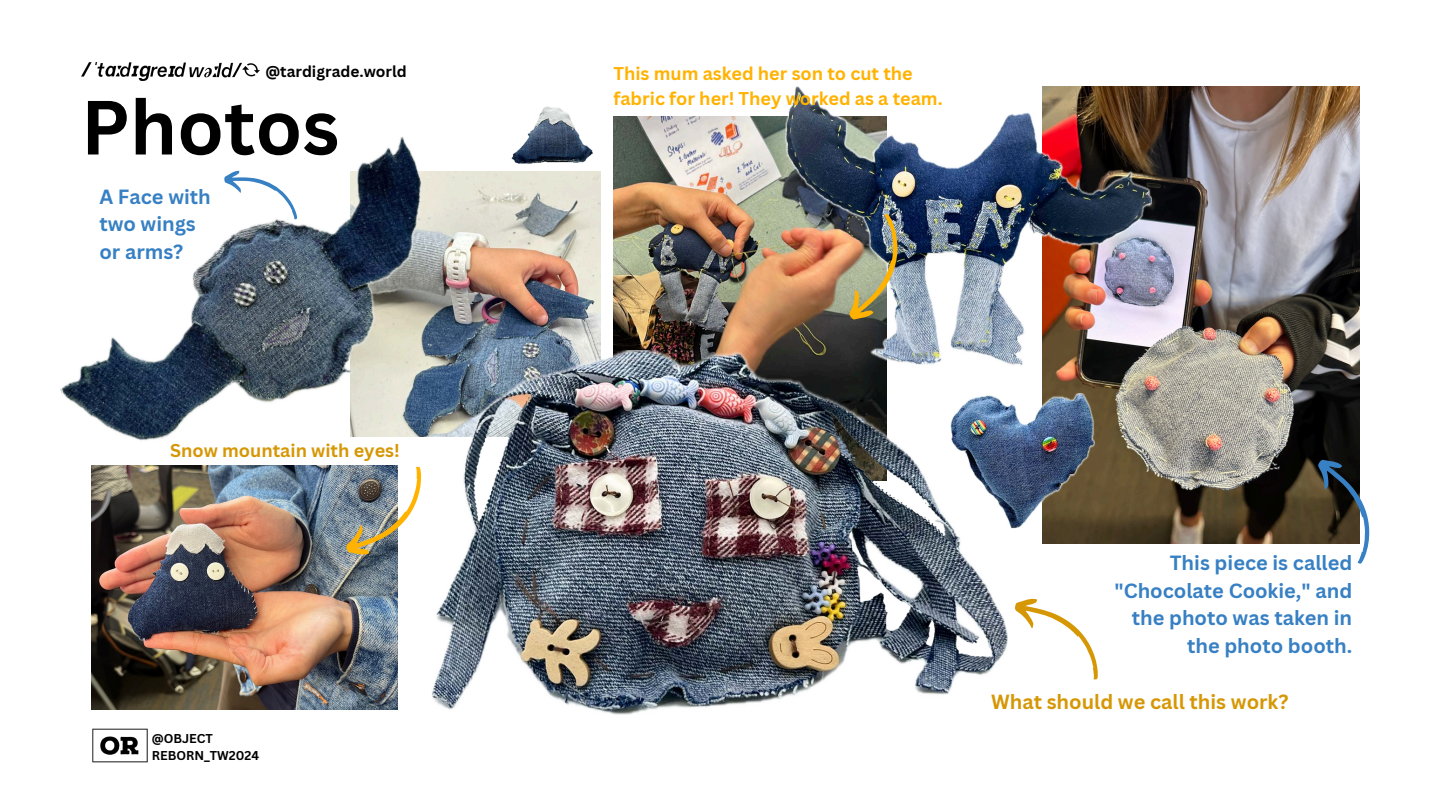
<style>
.page{position:relative;width:1440px;height:810px;background:#fff}
.page>*{position:absolute;margin:0;border:0;box-sizing:border-box;transform-origin:0 0}
.t1{font:700 75px "Canva Sans";color:#000}
.t2{font:700 20px/27.8px "Canva Sans";color:#3780c3}
.t3{font:700 20px "Canva Sans";color:#d69705}
.t4{font:700 18px/24.8px "Canva Sans";color:#ffb200}
.t5{font:700 18px "Canva Sans";color:#d69705}
.t6{font:700 15.5px "Canva Sans";color:#000}
.t7{font:700 12.5px "Canva Sans";color:#000}
</style>
<div class="page">
<img style="left:91px;top:707px;width:57px;height:56px">
<img style="left:1043px;top:86px;width:316px;height:458px">
<img style="left:468px;top:171px;width:133px;height:180px">
<img style="left:613px;top:116px;width:173px;height:235px">
<img style="left:786px;top:86px;width:366px;height:279px">
<img style="left:92px;top:465px;width:305px;height:245px">
<img style="left:60px;top:136px;width:408px;height:305px">
<img style="left:432px;top:351px;width:576px;height:363px">
<img style="left:951px;top:394px;width:144px;height:135px">
<img style="left:512px;top:107px;width:80px;height:57px">
<svg style="left:1015px;top:598px;width:83px;height:82px"></svg>
<img style="left:81px;top:63px;width:179px;height:18px">
<svg style="left:1311px;top:451px;width:59px;height:113px"></svg>
<svg style="left:220px;top:164px;width:86px;height:56px"></svg>
<svg style="left:339px;top:465px;width:101px;height:101px"></svg>
<img style="left:842px;top:213px;width:72px;height:115px">
<p class="t6" style="left:265px;top:61px;width:143px">@tardigrade.world</p>
<p class="t1" style="left:81px;top:74px;width:260px">Photos</p>
<p class="t2" style="left:99px;top:182px;width:113px">A Face with two wings or arms?</p>
<h2 class="t5" style="left:170px;top:438px;width:231px">Snow mountain with eyes!</h2>
<h2 class="t7" style="left:152px;top:729px;width:63px">@OBJECT</h2>
<h1 class="t7" style="left:152px;top:746px;width:109px">REBORN_TW2024</h1>
<p class="t4" style="left:613px;top:61px;width:331px">This mum asked her son to cut the fabric for her! They worked as a team.</p>
<p class="t2" style="left:1115px;top:548px;width:239px;text-align:right">This piece is called "Chocolate Cookie," and the photo was taken in the photo booth.</p>
<p class="t3" style="left:991px;top:688px;width:299px">What should we call this work?</p>
</div>
